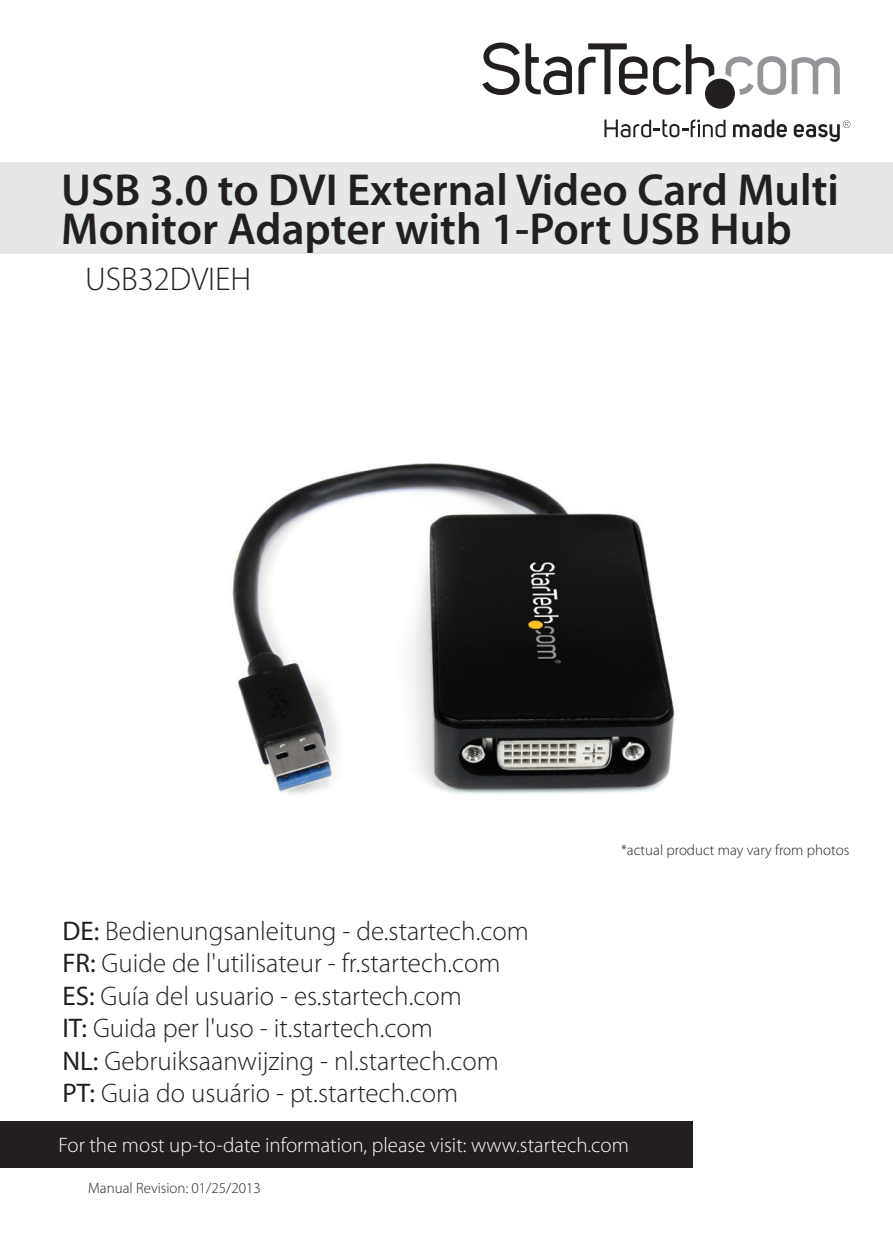
<style>
.page{position:relative;width:893px;height:1259px;background:#fff}
.page>*{position:absolute;margin:0;border:0;box-sizing:border-box;transform-origin:0 0}
.Manual_Description{font:600 45px/39px "Myriad Pro";color:#231f20}
.Manual_Title_SKU{font:300 33px "Myriad Pro";color:#231f20}
.Manual_Description-2{font:300 27px "Myriad Pro";color:#231f20}
.Text{font:300 21px "Myriad Pro";color:#fff}
.Text-2{font:300 15px "Myriad Pro";color:#231f20}
.s1{font-weight:400}
</style>
<div class="page">
<svg style="left:792px;top:57px;width:48px;height:37px"></svg>
<svg style="left:725px;top:56px;width:61px;height:39px"></svg>
<svg style="left:794px;top:120px;width:56px;height:22px"></svg>
<svg style="left:733px;top:119px;width:54px;height:19px"></svg>
<svg style="left:604px;top:119px;width:121px;height:18px"></svg>
<svg style="left:482px;top:43px;width:90px;height:52px"></svg>
<svg style="left:578px;top:43px;width:69px;height:52px"></svg>
<svg style="left:653px;top:44px;width:61px;height:51px"></svg>
<div style="left:705px;top:79px;width:30px;height:30px;background:#231f20;border-radius:50%"></div>
<div style="left:0;top:1121px;width:692px;height:46px;background:#231f20"></div>
<div style="left:0;top:162px;width:893px;height:92px;background:#e6e7e9"></div>
<img style="left:232px;top:463px;width:443px;height:332px">
<p class="Manual_Description" style="left:61px;top:169px;width:779px">USB 3.0 to DVI External Video Card Multi<br>Monitor Adapter with 1-Port USB Hub</p>
<p class="Manual_Title_SKU" style="left:85px;top:260px;width:168px">USB32DVIEH</p>
<p class="Manual_Description-2" style="left:62px;top:914px;width:468px"><span class="s1">DE:</span> Bedienungsanleitung - de.startech.com</p>
<p class="Manual_Description-2" style="left:62px;top:947px;width:440px"><span class="s1">FR:</span> Guide de l'utilisateur - fr.startech.com</p>
<p class="Manual_Description-2" style="left:62px;top:979px;width:401px"><span class="s1">ES:</span> Guía del usuario - es.startech.com</p>
<p class="Manual_Description-2" style="left:62px;top:1012px;width:372px"><span class="s1">IT:</span> Guida per l'uso - it.startech.com</p>
<p class="Manual_Description-2" style="left:62px;top:1044px;width:438px"><span class="s1">NL:</span> Gebruiksaanwijzing - nl.startech.com</p>
<p class="Manual_Description-2" style="left:62px;top:1076px;width:397px"><span class="s1">PT:</span> Guia do usuário - pt.startech.com</p>
<p class="Text-2" style="left:621px;top:840px;width:230px">*actual product may vary from photos</p>
<p class="Text" style="left:58px;top:1132px;width:572px">For the most up-to-date information, please visit: www.startech.com</p>
<p class="Text-2" style="left:88px;top:1178px;width:174px">Manual Revision: 01/25/2013</p>
</div>
